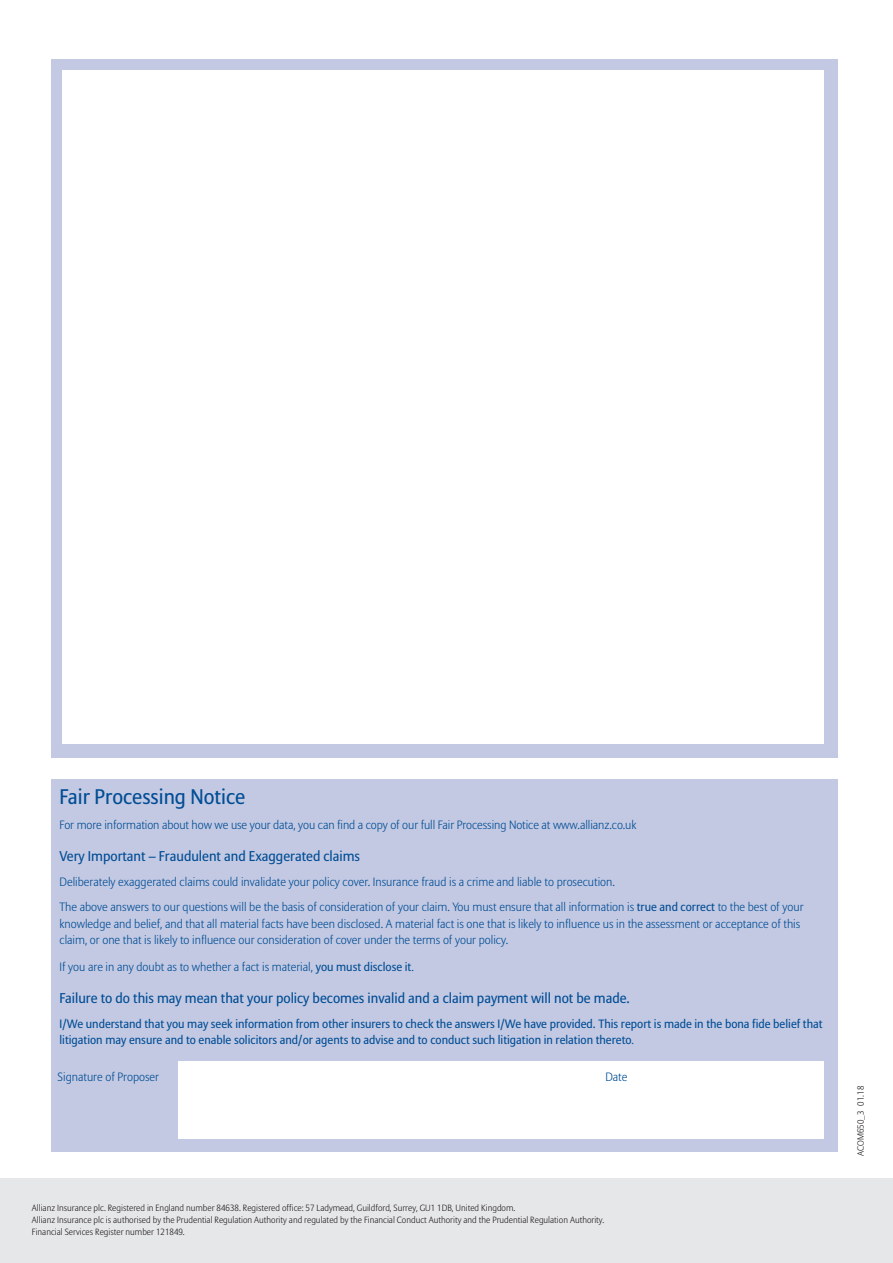
<style>
.page{position:relative;width:893px;height:1263px;background:#fff}
.page>*{position:absolute;margin:0;border:0;box-sizing:border-box;transform-origin:0 0}
.t1{font:21px "Allianz Sans";color:#014d95}
.t2{font:14.1px "Allianz Sans";color:#014d95}
.t3{font:300 12px/25px "Allianz Sans";color:#014d95}
.t4{font:12px/16.5px "Allianz Sans";color:#014d95}
.t5{font:300 9px/12px "Allianz Sans";color:#231f20}
.s1{font-weight:400}
.s2{font-weight:300}
</style>
<div class="page">
<div style="left:51px;top:60px;width:787px;height:698px;background:#c3c9e2"></div>
<div style="left:62px;top:70px;width:762px;height:673px;background:#fff"></div>
<div style="left:51px;top:779px;width:787px;height:372px;background:#c3c9e2"></div>
<div style="left:178px;top:1061px;width:646px;height:78px;background:#fff"></div>
<div style="left:0;top:1178px;width:893px;height:85px;background:#e6e7e9"></div>
<h1 class="t1" style="left:60px;top:788px;width:187px">Fair Processing Notice</h1>
<p class="t3" style="left:60px;top:813px;width:578px">For more information about how we use your data, you can find a copy of our full Fair Processing Notice at www.allianz.co.uk</p>
<p class="t2" style="left:60px;top:850px;width:302px">Very Important – Fraudulent and Exaggerated claims</p>
<p class="t3" style="left:60px;top:870px;width:745px">Deliberately exaggerated claims could invalidate your policy cover. Insurance fraud is a crime and liable to prosecution.<br>The above answers to our questions will be the basis of consideration of your claim. You must ensure that all information is <span class="s1">true and correct</span> to the best of your</p>
<p class="t3" style="left:60px;top:916px;width:742px;line-height:16.5px">knowledge and belief, and that all material facts have been disclosed. A material fact is one that is likely to influence us in the assessment or acceptance of this claim, or one that is likely to influence our consideration of cover under the terms of your policy.</p>
<p class="t3" style="left:60px;top:955px;width:356px">If you are in any doubt as to whether a fact is material, <span class="s1">you must disclose it</span>.</p>
<p class="t2" style="left:60px;top:992px;width:572px">Failure to do this may mean that your policy becomes invalid and a claim payment will not be made.</p>
<p class="t4" style="left:60px;top:1016px;width:765px">I/We understand that you may seek information from other insurers to check the answers I/We have provided. This report is made in the bona fide belief that litigation may ensure and to enable solicitors and/or agents to advise and to conduct such litigation in relation thereto<span class="s2">.</span></p>
<p class="t3" style="left:58px;top:1065px;width:103px">Signature of Proposer</p>
<p class="t3" style="left:605px;top:1065px;width:24px">Date</p>
<p class="t5" style="left:32px;top:1202px;width:574px">Allianz Insurance plc. Registered in England number 84638. Registered office: 57 Ladymead, Guildford, Surrey, GU1 1DB, United Kingdom.<br>Allianz Insurance plc is authorised by the Prudential Regulation Authority and regulated by the Financial Conduct Authority and the Prudential Regulation Authority.<br>Financial Services Register number 121849.</p>
<p class="t5" style="left:855px;top:1155px;width:71px;rotate:-90deg">ACOM650_3 01.18</p>
</div>
